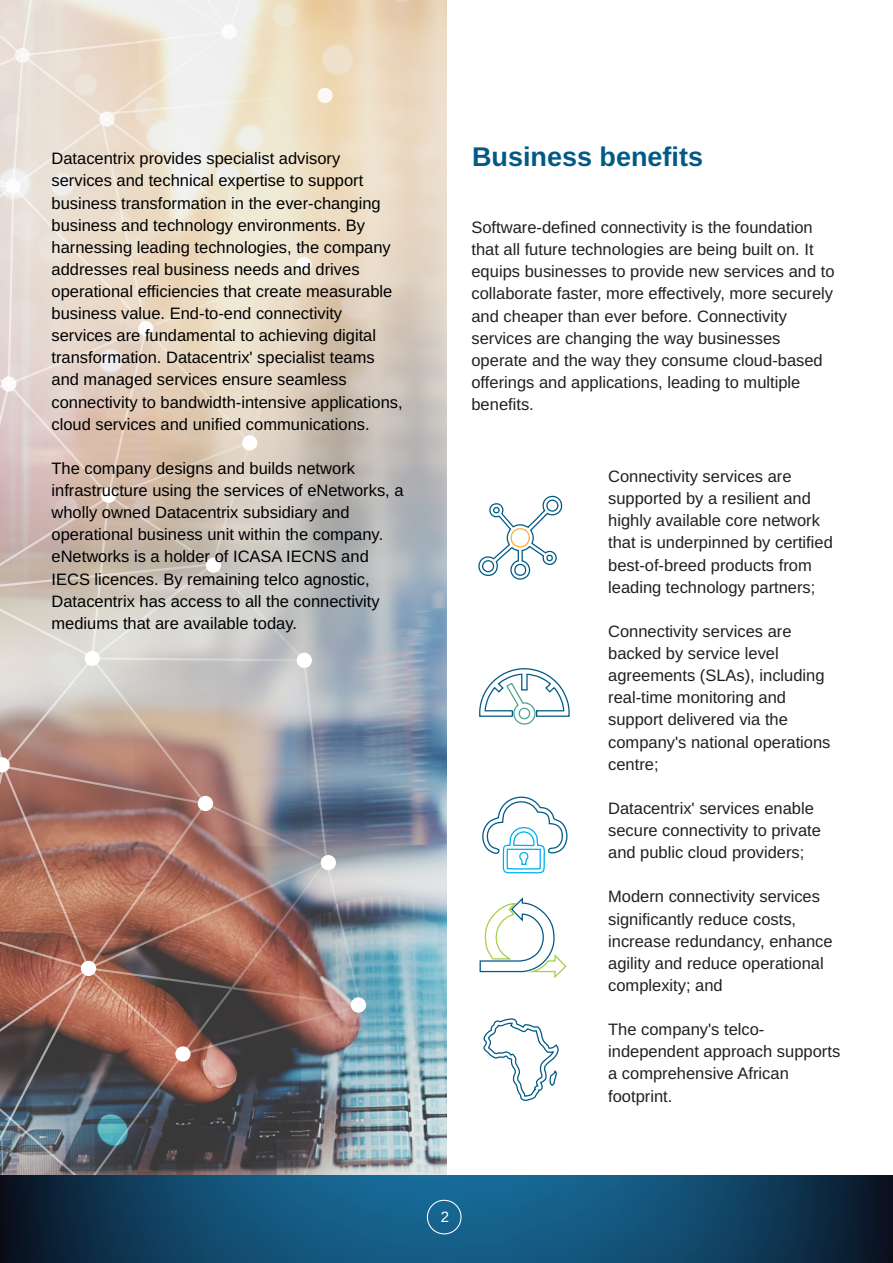
<style>
.page{position:relative;width:893px;height:1263px;background:#fff}
.page>*{position:absolute;margin:0;border:0;box-sizing:border-box;transform-origin:0 0}
.t1{font:700 27px "Liberation Sans";color:#005a85}
.t2{font:16.5px/22px "Liberation Sans";color:#231f20}
.t3{font:16.5px/22px "Liberation Sans";color:#000}
.t4{font:15px "Liberation Sans";color:#fff}
</style>
<div class="page">
<img style="left:361px;top:0;width:85px;height:1176px">
<img style="left:91px;top:592px;width:270px;height:584px">
<img style="left:0;top:592px;width:91px;height:584px">
<svg style="left:2px;top:592px;width:145px;height:175px;background:#cec0b7"></svg>
<svg style="left:0;top:0;width:398px;height:592px;background:#e0d3c4"></svg>
<div style="left:175px;top:1046px;width:16px;height:15px;background:#fff;border:2px solid #fff;border-radius:50%"></div>
<div style="left:81px;top:961px;width:15px;height:15px;background:#fff;border:2px solid #fff;border-radius:50%"></div>
<div style="left:198px;top:796px;width:15px;height:15px;background:#fff;border:2px solid #fff;border-radius:50%"></div>
<div style="left:351px;top:997px;width:15px;height:15px;background:#fff;border:2px solid #fff;border-radius:50%"></div>
<div style="left:321px;top:855px;width:15px;height:15px;background:#fff;border:2px solid #fff;border-radius:50%"></div>
<div style="left:297px;top:653px;width:15px;height:15px;background:#fff;border:2px solid #fff;border-radius:50%"></div>
<div style="left:85px;top:651px;width:15px;height:15px;background:#fff;border:2px solid #fff;border-radius:50%"></div>
<div style="left:206px;top:557px;width:15px;height:16px;background:#fff;border:2px solid #fff;border-radius:50%"></div>
<div style="left:138px;top:321px;width:15px;height:15px;background:#fff;border:2px solid #fff;border-radius:50%"></div>
<div style="left:296px;top:257px;width:16px;height:15px;background:#fff;border:2px solid #fff;border-radius:50%"></div>
<div style="left:242px;top:435px;width:15px;height:15px;background:#fff;border:2px solid #fff;border-radius:50%"></div>
<div style="left:99px;top:111px;width:16px;height:16px;background:#fbf9f7;border:2px solid #fff;border-radius:50%"></div>
<div style="left:317px;top:88px;width:16px;height:15px;background:#fcf9f5;border:2px solid #fff;border-radius:50%"></div>
<div style="left:221px;top:24px;width:16px;height:15px;background:#fff;border:2px solid #fff;border-radius:50%"></div>
<svg style="left:0;top:757px;width:10px;height:390px;background:#8c665d"></svg>
<div style="left:101px;top:488px;width:15px;height:15px;background:#fff;border:2px solid #fff;border-radius:50%"></div>
<div style="left:1px;top:376px;width:15px;height:16px;background:#fff;border:2px solid #fff;border-radius:50%"></div>
<div style="left:6px;top:179px;width:15px;height:15px;background:#fff;border:2px solid #fff;border-radius:50%"></div>
<div style="left:15px;top:48px;width:15px;height:15px;background:#fbf9f8;border:2px solid #fff;border-radius:50%"></div>
<img style="left:0;top:1176px;width:893px;height:87px">
<div style="left:427px;top:1200px;width:34px;height:34px;border:1px solid #fff;border-radius:50%"></div>
<svg style="left:478px;top:495px;width:85px;height:85px"></svg>
<svg style="left:479px;top:668px;width:91px;height:57px"></svg>
<svg style="left:479px;top:796px;width:91px;height:467px"></svg>
<p class="t3" style="left:51px;top:149px;width:353px">Datacentrix provides specialist advisory services and technical expertise to support business transformation in the ever-changing business and technology environments. By harnessing leading technologies, the company addresses real business needs and drives operational efficiencies that create measurable business value. End-to-end connectivity services are fundamental to achieving digital transformation. Datacentrix' specialist teams and managed services ensure seamless connectivity to bandwidth-intensive applications, cloud services and unified communications.</p>
<p class="t3" style="left:51px;top:459px;width:354px">The company designs and builds network infrastructure using the services of eNetworks, a wholly owned Datacentrix subsidiary and operational business unit within the company. eNetworks is a holder of ICASA IECNS and IECS licences. By remaining telco agnostic, Datacentrix has access to all the connectivity mediums that are available today.</p>
<h1 class="t1" style="left:472px;top:147px;width:233px">Business benefits</h1>
<p class="t2" style="left:471px;top:218px;width:365px">Software-defined connectivity is the foundation that all future technologies are being built on. It equips businesses to provide new services and to collaborate faster, more effectively, more securely and cheaper than ever before. Connectivity services are changing the way businesses operate and the way they consume cloud-based offerings and applications, leading to multiple benefits.</p>
<p class="t2" style="left:608px;top:467px;width:226px">Connectivity services are supported by a resilient and highly available core network that is underpinned by certified best-of-breed products from leading technology partners;</p>
<p class="t2" style="left:608px;top:622px;width:224px">Connectivity services are backed by service level agreements (SLAs), including real-time monitoring and support delivered via the company's national operations centre;</p>
<p class="t2" style="left:608px;top:799px;width:214px">Datacentrix' services enable secure connectivity to private and public cloud providers;</p>
<p class="t2" style="left:608px;top:887px;width:226px">Modern connectivity services significantly reduce costs, increase redundancy, enhance agility and reduce operational complexity; and</p>
<p class="t2" style="left:608px;top:1020px;width:234px">The company's telco&shy;independent approach supports a comprehensive African footprint.</p>
<p class="t4" style="left:441px;top:1211px;width:10px">2</p>
</div>
